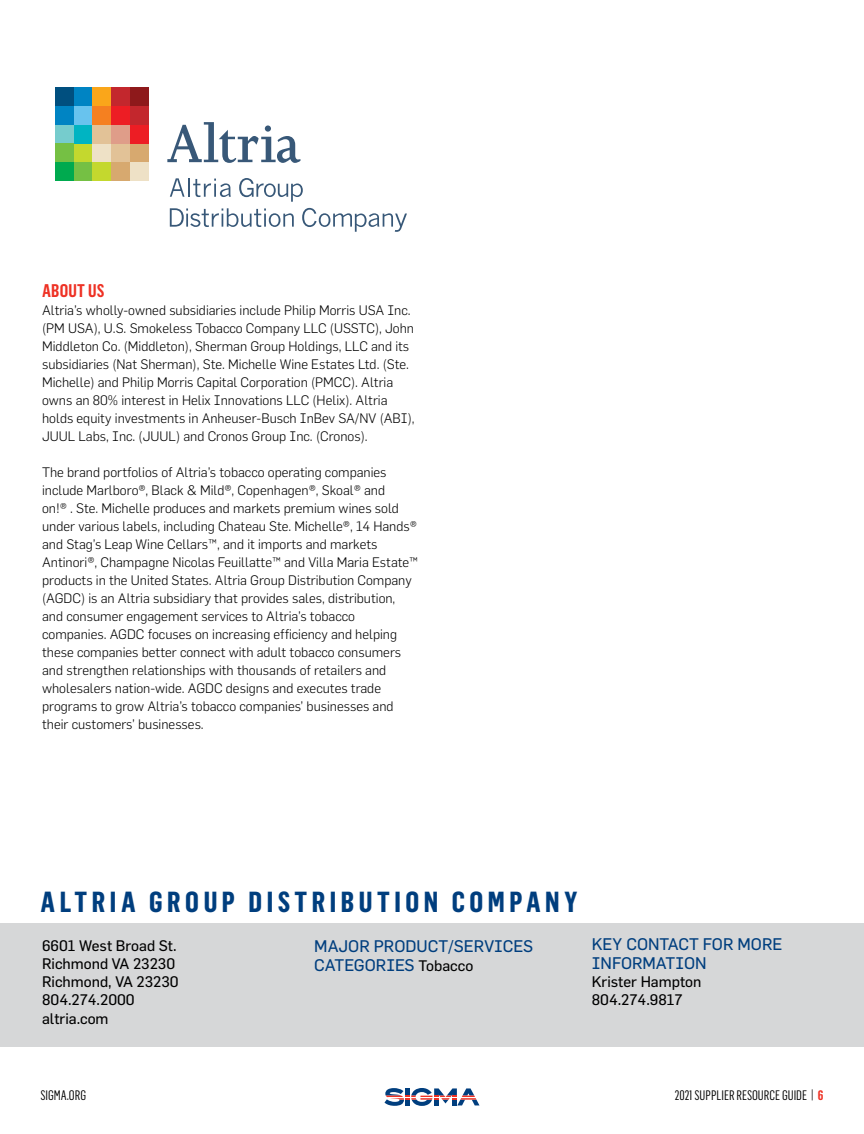
<style>
.page{position:relative;width:864px;height:1134px;background:#fff}
.page>*{position:absolute;margin:0;border:0;box-sizing:border-box;transform-origin:0 0}
.t1{font:700 28.5px "Flama Condensed";letter-spacing:.16em;color:#003e7e}
.t2{font:600 18px "Flama Condensed";letter-spacing:.01em;color:#ee3124}
.t3{font:16.5px/19.5px "Flama Basic";color:#003e7e}
.t4{font:15px/18px "Flama Basic";color:#000}
.t5{font:300 13.5px/18px "Flama";color:#000}
.t6{font:13.5px "Flama Condensed";color:#000}
.s1{font-size:15px;color:#000}
.s2{font-weight:600;color:#ee3124}
</style>
<div class="page">
<svg style="left:384px;top:1088px;width:96px;height:18px"></svg>
<div style="left:0;top:924px;width:864px;height:123px;background:#d6d7d8"></div>
<div style="left:55px;top:87px;width:19px;height:19px;background:#004f7f"></div>
<div style="left:55px;top:106px;width:19px;height:19px;background:#0084c3"></div>
<div style="left:55px;top:125px;width:19px;height:18px;background:#76cccd"></div>
<div style="left:55px;top:143px;width:19px;height:19px;background:#75c044"></div>
<div style="left:55px;top:162px;width:19px;height:19px;background:#00aa4f"></div>
<div style="left:74px;top:162px;width:19px;height:19px;background:#75c044"></div>
<div style="left:93px;top:162px;width:18px;height:19px;background:#c4d82e"></div>
<div style="left:111px;top:162px;width:19px;height:19px;background:#d7a96f"></div>
<div style="left:130px;top:162px;width:19px;height:19px;background:#eee1c6"></div>
<div style="left:74px;top:143px;width:19px;height:19px;background:#c4d82e"></div>
<div style="left:93px;top:143px;width:18px;height:19px;background:#eee1c6"></div>
<div style="left:111px;top:143px;width:19px;height:19px;background:#e2c297"></div>
<div style="left:130px;top:143px;width:19px;height:19px;background:#d7a96f"></div>
<div style="left:74px;top:125px;width:19px;height:18px;background:#00b4c2"></div>
<div style="left:93px;top:125px;width:18px;height:18px;background:#e2c297"></div>
<div style="left:111px;top:125px;width:19px;height:18px;background:#df9d89"></div>
<div style="left:130px;top:125px;width:19px;height:18px;background:#ed1d24"></div>
<div style="left:74px;top:106px;width:19px;height:19px;background:#68c3ee"></div>
<div style="left:93px;top:106px;width:18px;height:19px;background:#f58020"></div>
<div style="left:111px;top:106px;width:19px;height:19px;background:#ed1d24"></div>
<div style="left:130px;top:106px;width:19px;height:19px;background:#c3272d"></div>
<div style="left:74px;top:87px;width:19px;height:19px;background:#0084c3"></div>
<div style="left:93px;top:87px;width:18px;height:19px;background:#faa61a"></div>
<div style="left:111px;top:87px;width:19px;height:19px;background:#c3272d"></div>
<div style="left:130px;top:87px;width:19px;height:19px;background:#8e191b"></div>
<svg style="left:167px;top:122px;width:133px;height:41px"></svg>
<svg style="left:170px;top:178px;width:61px;height:19px"></svg>
<svg style="left:170px;top:208px;width:124px;height:19px"></svg>
<svg style="left:302px;top:208px;width:105px;height:24px"></svg>
<svg style="left:239px;top:178px;width:64px;height:24px"></svg>
<h2 class="t2" style="left:42px;top:280px;width:64px">ABOUT US</h2>
<p class="t5" style="left:42px;top:301px;width:374px">Altria’s wholly-owned subsidiaries include Philip Morris USA Inc. (PM USA), U.S. Smokeless Tobacco Company LLC (USSTC), John Middleton Co. (Middleton), Sherman Group Holdings, LLC and its subsidiaries (Nat Sherman), Ste. Michelle Wine Estates Ltd. (Ste.<br>Michelle) and Philip Morris Capital Corporation (PMCC). Altria owns an 80% interest in Helix Innovations LLC (Helix). Altria holds equity investments in Anheuser-Busch InBev SA/NV (ABI), JUUL Labs, Inc. (JUUL) and Cronos Group Inc. (Cronos).</p>
<p class="t5" style="left:42px;top:463px;width:378px">The brand portfolios of Altria’s tobacco operating companies include Marlboro®, Black &amp; Mild®, Copenhagen®, Skoal® and<br>on!® . Ste. Michelle produces and markets premium wines sold under various labels, including Chateau Ste. Michelle®, 14 Hands® and Stag’s Leap Wine Cellars™, and it imports and markets Antinori®, Champagne Nicolas Feuillatte™ and Villa Maria Estate™ products in the United States. Altria Group Distribution Company (AGDC) is an Altria subsidiary that provides sales, distribution, and consumer engagement services to Altria’s tobacco companies. AGDC focuses on increasing efficiency and helping these companies better connect with adult tobacco consumers and strengthen relationships with thousands of retailers and wholesalers nation-wide. AGDC designs and executes trade programs to grow Altria’s tobacco companies’ businesses and their customers’ businesses.</p>
<h1 class="t1" style="left:41px;top:883px;width:538px">ALTRIA GROUP DISTRIBUTION COMPANY</h1>
<p class="t4" style="left:42px;top:936px;width:138px">6601 West Broad St.<br>Richmond VA 23230<br>Richmond, VA 23230<br>804.274.2000</p>
<p class="t4" style="left:42px;top:1010px;width:68px">altria.com</p>
<p class="t3" style="left:314px;top:936px;width:220px">MAJOR PRODUCT/SERVICES<br>CATEGORIES <span class="s1">Tobacco</span></p>
<p class="t3" style="left:592px;top:934px;width:192px">KEY CONTACT FOR MORE<br>INFORMATION</p>
<p class="t4" style="left:592px;top:972px;width:111px">Krister Hampton<br>804.274.9817</p>
<p class="t6" style="left:40px;top:1087px;width:47px">SIGMA.ORG</p>
<p class="t6" style="left:675px;top:1087px;width:150px">2021 SUPPLIER RESOURCE GUIDE | <span class="s2">6</span></p>
</div>
